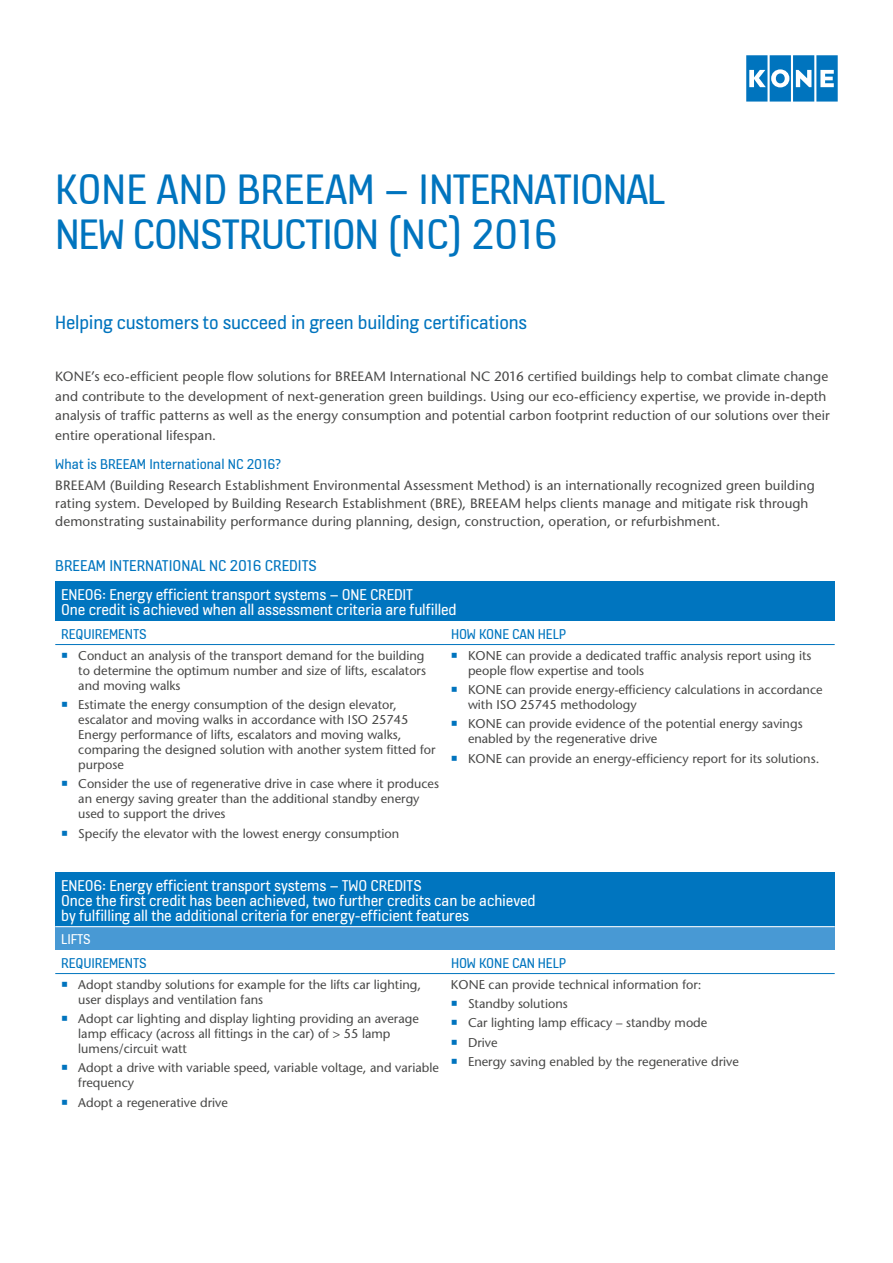
<style>
.page{position:relative;width:893px;height:1263px;background:#fff}
.page>*{position:absolute;margin:0;border:0;box-sizing:border-box;transform-origin:0 0}
.t1{font:45px/45px "KONE Information v 13";letter-spacing:-.03em;color:#0074be}
.t2{font:20.25px "KONE Information v 13";letter-spacing:-.01em;color:#0074be}
.t3{font:16.5px/15px "KONE Information v 13";letter-spacing:-.01em;color:#fff}
.t4{font:16.5px "KONE Information v 13";color:#0075bf}
.t5{font:15px "KONE Information v 13";letter-spacing:-.01em;color:#0075bf}
.t6{font:15px "KONE Information v 13";color:#0074be}
.t7{font:15px "KONE Information v 13";letter-spacing:-.01em;color:#fff}
.t8{font:500 13.5px/19.5px "Stone Sans Std";letter-spacing:.01em;color:#484847}
.t9{font:500 12.75px/15px "Stone Sans Std";color:#484847}
.s1{color:#0074be}
</style>
<div class="page">
<svg style="left:746px;top:55px;width:92px;height:47px"></svg>
<div style="left:55px;top:581px;width:780px;height:40px;background:#0075bf"></div>
<hr style="left:55px;top:644px;width:390px;height:1px;background:#0075bf">
<hr style="left:445px;top:644px;width:390px;height:1px;background:#0075bf">
<div style="left:55px;top:872px;width:780px;height:55px;background:#0075bf"></div>
<div style="left:55px;top:927px;width:780px;height:23px;background:#4899d4"></div>
<hr style="left:55px;top:973px;width:390px;height:1px;background:#0075bf">
<hr style="left:445px;top:973px;width:390px;height:1px;background:#0075bf">
<hr style="left:55px;top:926px;width:390px;height:1px;background:#fff">
<hr style="left:445px;top:926px;width:390px;height:1px;background:#fff">
<h1 class="t1" style="left:55px;top:169px;width:612px">KONE AND BREEAM – INTERNATIONAL<br>NEW CONSTRUCTION (NC) 2016</h1>
<h2 class="t2" style="left:55px;top:309px;width:473px">Helping customers to succeed in green building certiications</h2>
<p class="t8" style="left:55px;top:368px;width:776px">KONE’s eco-eficient people low solutions for BREEAM International NC 2016 certiied buildings help to combat climate change and contribute to the development of next-generation green buildings. Using our eco-eficiency expertise, we provide in-depth analysis of trafic patterns as well as the energy consumption and potential carbon footprint reduction of our solutions over their entire operational lifespan.</p>
<p class="t6" style="left:55px;top:455px;width:227px">What is BREEAM International NC 2016?</p>
<p class="t8" style="left:55px;top:478px;width:761px;line-height:18px">BREEAM (Building Research Establishment Environmental Assessment Method) is an internationally recognized green building rating system. Developed by Building Research Establishment (BRE), BREEAM helps clients manage and mitigate risk through demonstrating sustainability performance during planning, design, construction, operation, or refurbishment.</p>
<p class="t4" style="left:55px;top:558px;width:263px">BREEAM INTERNATIONAL NC 2016 CREDITS</p>
<p class="t3" style="left:61px;top:586px;width:397px">ENE06: Energy eficient transport systems – ONE CREDIT<br>One credit is achieved when all assessment criteria are fulilled</p>
<p class="t5" style="left:61px;top:627px;width:87px">REQUIREMENTS</p>
<p class="t5" style="left:451px;top:627px;width:117px">HOW KONE CAN HELP</p>
<p class="t9" style="left:78px;top:649px;width:349px;text-align:justify;text-indent:-17px"><span class="s1">○○</span> Conduct an analysis of the transport demand for the building to determine the optimum number and size of lifts, escalators and moving walks</p>
<p class="t9" style="left:78px;top:698px;width:359px;text-indent:-17px"><span class="s1">○○</span> Estimate the energy consumption of the design elevator, escalator and moving walks in accordance with ISO 25745<br>Energy performance of lifts, escalators and moving walks, comparing the designed solution with another system itted for purpose</p>
<p class="t9" style="left:78px;top:778px;width:362px;text-indent:-17px"><span class="s1">○○</span> Consider the use of regenerative drive in case where it produces an energy saving greater than the additional standby energy used to support the drives</p>
<p class="t9" style="left:61px;top:827px;width:339px"><span class="s1">○○</span> Specify the elevator with the lowest energy consumption</p>
<p class="t9" style="left:468px;top:649px;width:345px;text-indent:-17px"><span class="s1">○○</span> KONE can provide a dedicated trafic analysis report using its people low expertise and tools</p>
<p class="t9" style="left:468px;top:683px;width:356px;text-indent:-17px"><span class="s1">○○</span> KONE can provide energy-eficiency calculations in accordance with ISO 25745 methodology</p>
<p class="t9" style="left:468px;top:718px;width:336px;text-indent:-17px"><span class="s1">○○</span> KONE can provide evidence of the potential energy savings enabled by the regenerative drive</p>
<p class="t9" style="left:451px;top:752px;width:370px"><span class="s1">○○</span> KONE can provide an energy-eficiency report for its solutions.</p>
<p class="t3" style="left:61px;top:877px;width:476px">ENE06: Energy eficient transport systems – TWO CREDITS<br>Once the irst credit has been achieved, two further credits can be achieved by fulilling all the additional criteria for energy-eficient features</p>
<p class="t7" style="left:61px;top:933px;width:31px">LIFTS</p>
<p class="t5" style="left:61px;top:956px;width:87px">REQUIREMENTS</p>
<p class="t5" style="left:451px;top:956px;width:117px">HOW KONE CAN HELP</p>
<p class="t9" style="left:78px;top:978px;width:344px;text-indent:-17px"><span class="s1">○○</span> Adopt standby solutions for example for the lifts car lighting, user displays and ventilation fans</p>
<p class="t9" style="left:78px;top:1012px;width:342px;text-indent:-17px"><span class="s1">○○</span> Adopt car lighting and display lighting providing an average lamp eficacy (across all ittings in the car) of &gt; 55 lamp lumens/circuit watt</p>
<p class="t9" style="left:78px;top:1062px;width:362px;text-indent:-17px"><span class="s1">○○</span> Adopt a drive with variable speed, variable voltage, and variable frequency</p>
<p class="t9" style="left:61px;top:1096px;width:168px"><span class="s1">○○</span> Adopt a regenerative drive</p>
<p class="t9" style="left:451px;top:978px;width:252px">KONE can provide technical information for:</p>
<p class="t9" style="left:451px;top:997px;width:118px"><span class="s1">○○</span> Standby solutions</p>
<p class="t9" style="left:451px;top:1017px;width:258px"><span class="s1">○○</span> Car lighting lamp eficacy – standby mode</p>
<p class="t9" style="left:451px;top:1036px;width:48px"><span class="s1">○○</span> Drive</p>
<p class="t9" style="left:451px;top:1055px;width:290px"><span class="s1">○○</span> Energy saving enabled by the regenerative drive</p>
</div>
